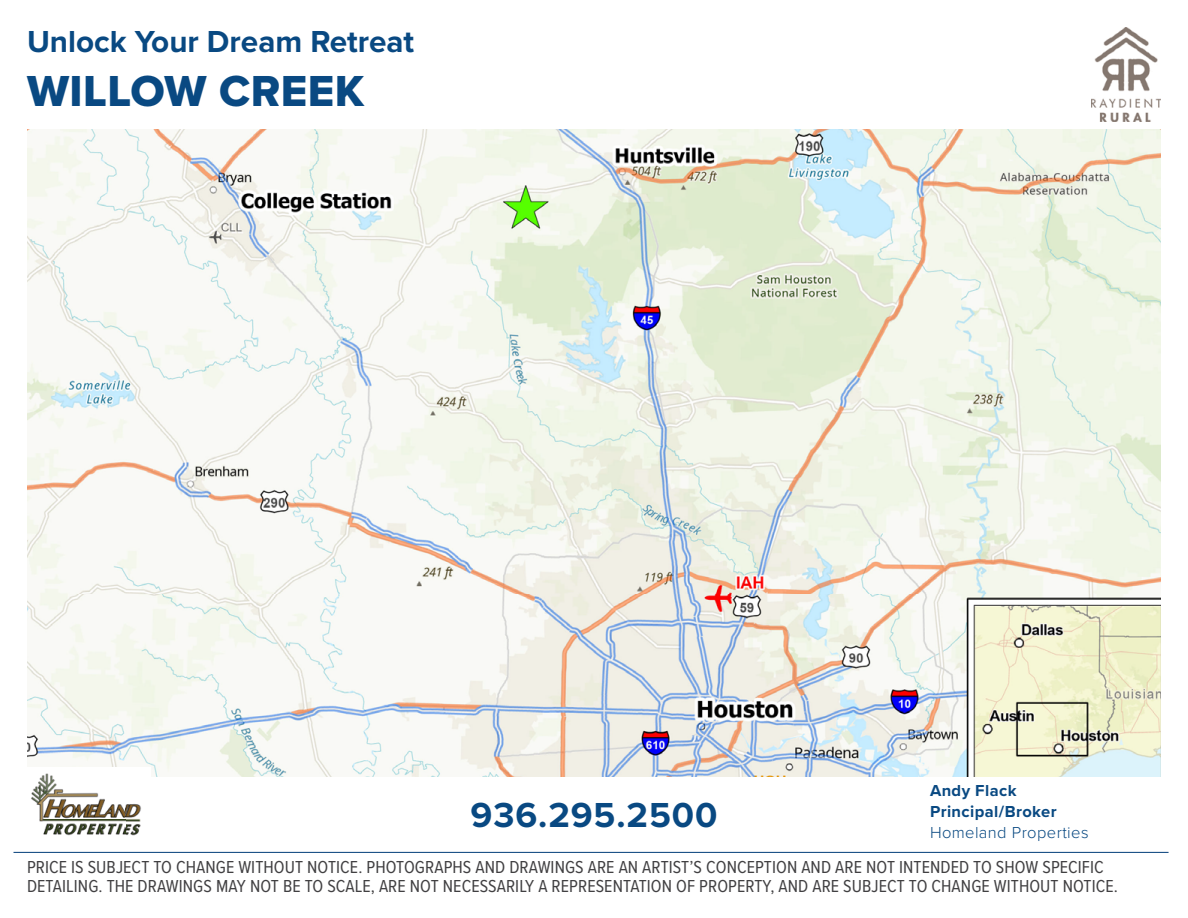
<style>
.page{position:relative;width:1188px;height:918px;background:#fff}
.page>*{position:absolute;margin:0;border:0;box-sizing:border-box;transform-origin:0 0}
.t1{font:45px "Proxima Nova Extrabld";letter-spacing:.01em;color:#094982}
.t2{font:700 36px "Proxima Nova";letter-spacing:.025em;color:#094982}
.t3{font:700 31.5px "Proxima Nova";color:#094982}
.t4{font:18px/19.5px "Proxima Nova Cond";letter-spacing:.005em;color:#414042}
.t5{font:700 16.5px/21px "Proxima Nova";letter-spacing:.025em;color:#094982}
.t6{font:300 16.5px "Proxima Nova";letter-spacing:.025em;color:#094982}
</style>
<div class="page">
<hr style="left:14px;top:852px;width:1155px;height:1px;background:#003d79">
<img style="left:1092px;top:27px;width:69px;height:95px">
<img style="left:27px;top:130px;width:1134px;height:647px">
<img style="left:27px;top:768px;width:124px;height:68px">
<h3 class="t3" style="left:27px;top:18px;width:389px">Unlock Your Dream Retreat</h3>
<h1 class="t1" style="left:27px;top:57px;width:339px">WILLOW CREEK</h1>
<h2 class="t2" style="left:471px;top:788px;width:248px">936.295.2500</h2>
<p class="t5" style="left:930px;top:780px;width:128px">Andy Flack<br>Principal/Broker</p>
<p class="t6" style="left:930px;top:820px;width:160px">Homeland Properties</p>
<p class="t4" style="left:27px;top:856px;width:1092px">PRICE IS SUBJECT TO CHANGE WITHOUT NOTICE. PHOTOGRAPHS AND DRAWINGS ARE AN ARTIST’S CONCEPTION AND ARE NOT INTENDED TO SHOW SPECIFIC<br>DETAILING. THE DRAWINGS MAY NOT BE TO SCALE, ARE NOT NECESSARILY A REPRESENTATION OF PROPERTY, AND ARE SUBJECT TO CHANGE WITHOUT NOTICE.</p>
</div>
